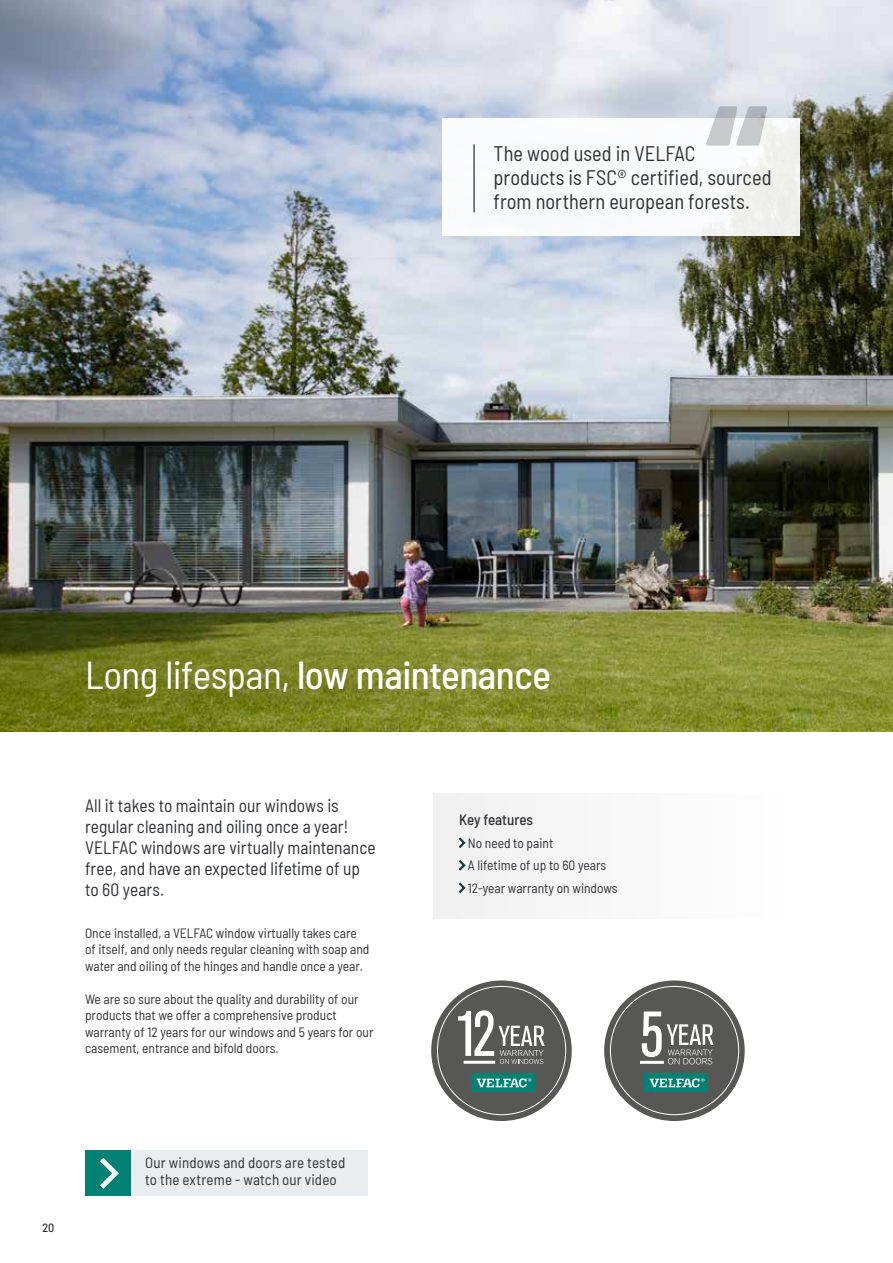
<style>
.page{position:relative;width:893px;height:1263px;background:#fff}
.page>*{position:absolute;margin:0;border:0;box-sizing:border-box;transform-origin:0 0}
.t1{font:500 semi-condensed 39px "Barlow";letter-spacing:-.01em;color:#fff}
.t2{font:semi-condensed 21px/24px "Barlow";color:#303134}
.t3{font:semi-condensed 18px/21px "Barlow";color:#303134}
.t4{font:semi-condensed 15px/16.5px "Barlow";letter-spacing:.01em;color:#303134}
.t5{font:500 semi-condensed 15px "Barlow";letter-spacing:-.005em;color:#303134}
.t6{font:semi-condensed 13.5px/16.5px "Barlow";color:#303134}
.t7{font:500 semi-condensed 12px "Barlow";color:#303134}
.s1{font-weight:400}
</style>
<div class="page">
<img style="left:0;top:0;width:893px;height:732px">
<div style="left:442px;top:118px;width:357px;height:118px;background:#fff"></div>
<svg style="left:706px;top:106px;width:61px;height:40px"></svg>
<hr style="left:474px;top:144px;width:1px;height:68px;background:#000">
<div style="left:434px;top:794px;width:376px;height:125px;background:#f8f8f8"></div>
<svg style="left:459px;top:838px;width:6px;height:10px"></svg>
<svg style="left:459px;top:860px;width:6px;height:10px"></svg>
<svg style="left:459px;top:883px;width:6px;height:10px"></svg>
<div style="left:431px;top:980px;width:141px;height:141px;background:#575756;border-radius:50%"></div>
<div style="left:471px;top:1074px;width:64px;height:18px;background:#008173"></div>
<svg style="left:477px;top:1078px;width:54px;height:9px"></svg>
<svg style="left:458px;top:1010px;width:87px;height:54px"></svg>
<hr style="left:464px;top:1061px;width:31px;height:3px;background:#fff">
<div style="left:604px;top:980px;width:141px;height:141px;background:#575756;border-radius:50%"></div>
<div style="left:644px;top:1074px;width:64px;height:18px;background:#008173"></div>
<svg style="left:650px;top:1078px;width:54px;height:9px"></svg>
<svg style="left:642px;top:1011px;width:72px;height:53px"></svg>
<hr style="left:640px;top:1061px;width:24px;height:3px;background:#fff">
<div style="left:127px;top:1150px;width:241px;height:45px;background:#e6eaec"></div>
<div style="left:85px;top:1150px;width:46px;height:46px;background:#008174"></div>
<svg style="left:100px;top:1157px;width:19px;height:32px"></svg>
<h2 class="t2" style="left:494px;top:140px;width:280px">The wood used in VELFAC products is FSC® certified, sourced from northern european forests.</h2>
<h1 class="t1" style="left:85px;top:647px;width:468px"><span class="s1">Long lifespan,</span> low maintenance</h1>
<h3 class="t3" style="left:85px;top:794px;width:292px">All it takes to maintain our windows is regular cleaning and oiling once a year!<br>VELFAC windows are virtually maintenance free, and have an expected lifetime of up to 60 years.</h3>
<p class="t6" style="left:85px;top:924px;width:286px">Once installed, a VELFAC window virtually takes care of itself, and only needs regular cleaning with soap and water and oiling of the hinges and handle once a year.</p>
<p class="t6" style="left:85px;top:990px;width:290px">We are so sure about the quality and durability of our products that we offer a comprehensive product warranty of 12 years for our windows and 5 years for our casement, entrance and bifold doors.</p>
<p class="t5" style="left:459px;top:809px;width:75px">Key features</p>
<p class="t6" style="left:468px;top:830px;width:151px;line-height:22.5px">No need to paint<br>A lifetime of up to 60 years<br>12-year warranty on windows</p>
<p class="t7" style="left:43px;top:1219px;width:13px">20</p>
<p class="t4" style="left:145px;top:1153px;width:202px">Our windows and doors are tested to the extreme - watch our video</p>
</div>
